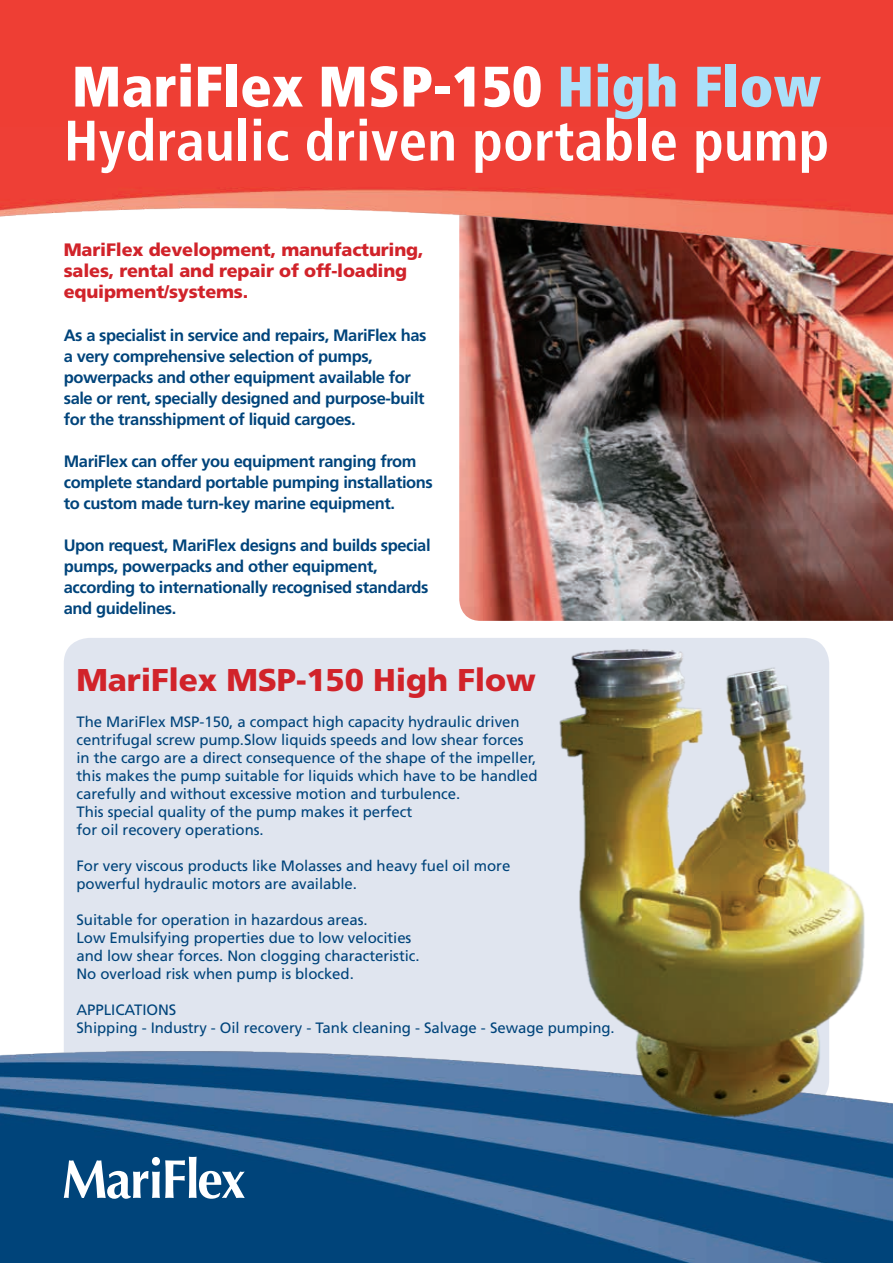
<style>
.page{position:relative;width:893px;height:1263px;background:#fff}
.page>*{position:absolute;margin:0;border:0;box-sizing:border-box;transform-origin:0 0}
.t1{font:700 condensed 57px/54px "Frutiger LT Std";letter-spacing:.005em;color:#fff}
.t2{font:900 31.5px "Frutiger LT Std";letter-spacing:-.005em;color:#d1232a}
.t3{font:900 18px/21px "Frutiger LT Std";letter-spacing:-.01em;color:#d1232a}
.t4{font:700 16.5px/21px "Frutiger LT Std";letter-spacing:-.025em;color:#00447b}
.t5{font:15px/18px "Frutiger LT Std";letter-spacing:-.005em;color:#00447b}
.s1{font-weight:900}
.s2{font-weight:900;color:#aae0f9}
</style>
<div class="page">
<img style="left:459px;top:278px;width:434px;height:343px">
<div style="left:64px;top:638px;width:765px;height:467px;background:#e0e5ef;border-radius:26px"></div>
<div style="left:0;top:0;width:893px;height:128px;background:#ee3e34"></div>
<img style="left:0;top:128px;width:893px;height:150px">
<img style="left:0;top:1051px;width:893px;height:212px">
<img style="left:541px;top:638px;width:351px;height:500px">
<svg style="left:64px;top:1157px;width:181px;height:42px"></svg>
<h1 class="t1" style="left:64px;top:60px;width:767px"><span class="s1">MariFlex MSP-150</span> <span class="s2">High Flow<br></span>Hydraulic driven portable pump</h1>
<p class="t3" style="left:64px;top:239px;width:361px">MariFlex development, manufacturing, sales, rental and repair of off-loading equipment/systems.</p>
<p class="t4" style="left:64px;top:325px;width:364px">As a specialist in service and repairs, MariFlex has a very comprehensive selection of pumps, powerpacks and other equipment available for sale or rent, specially designed and purpose-built for the transshipment of liquid cargoes.</p>
<p class="t4" style="left:64px;top:451px;width:371px">MariFlex can offer you equipment ranging from complete standard portable pumping installations to custom made turn-key marine equipment.</p>
<p class="t4" style="left:64px;top:535px;width:368px">Upon request, MariFlex designs and builds special pumps, powerpacks and other equipment, according to internationally recognised standards and guidelines.</p>
<h2 class="t2" style="left:77px;top:661px;width:461px">MariFlex MSP-150 High Flow</h2>
<p class="t5" style="left:77px;top:713px;width:463px">The MariFlex MSP-150, a compact high capacity hydraulic driven centrifugal screw pump.Slow liquids speeds and low shear forces in the cargo are a direct consequence of the shape of the impeller, this makes the pump suitable for liquids which have to be handled carefully and without excessive motion and turbulence.<br>This special quality of the pump makes it perfect<br>for oil recovery operations.</p>
<p class="t5" style="left:77px;top:857px;width:435px">For very viscous products like Molasses and heavy fuel oil more powerful hydraulic motors are available.</p>
<p class="t5" style="left:77px;top:911px;width:345px">Suitable for operation in hazardous areas.<br>Low Emulsifying properties due to low velocities and low shear forces. Non clogging characteristic.<br>No overload risk when pump is blocked.</p>
<p class="t5" style="left:77px;top:1001px;width:540px">APPLICATIONS<br>Shipping - Industry - Oil recovery - Tank cleaning - Salvage - Sewage pumping.</p>
</div>
